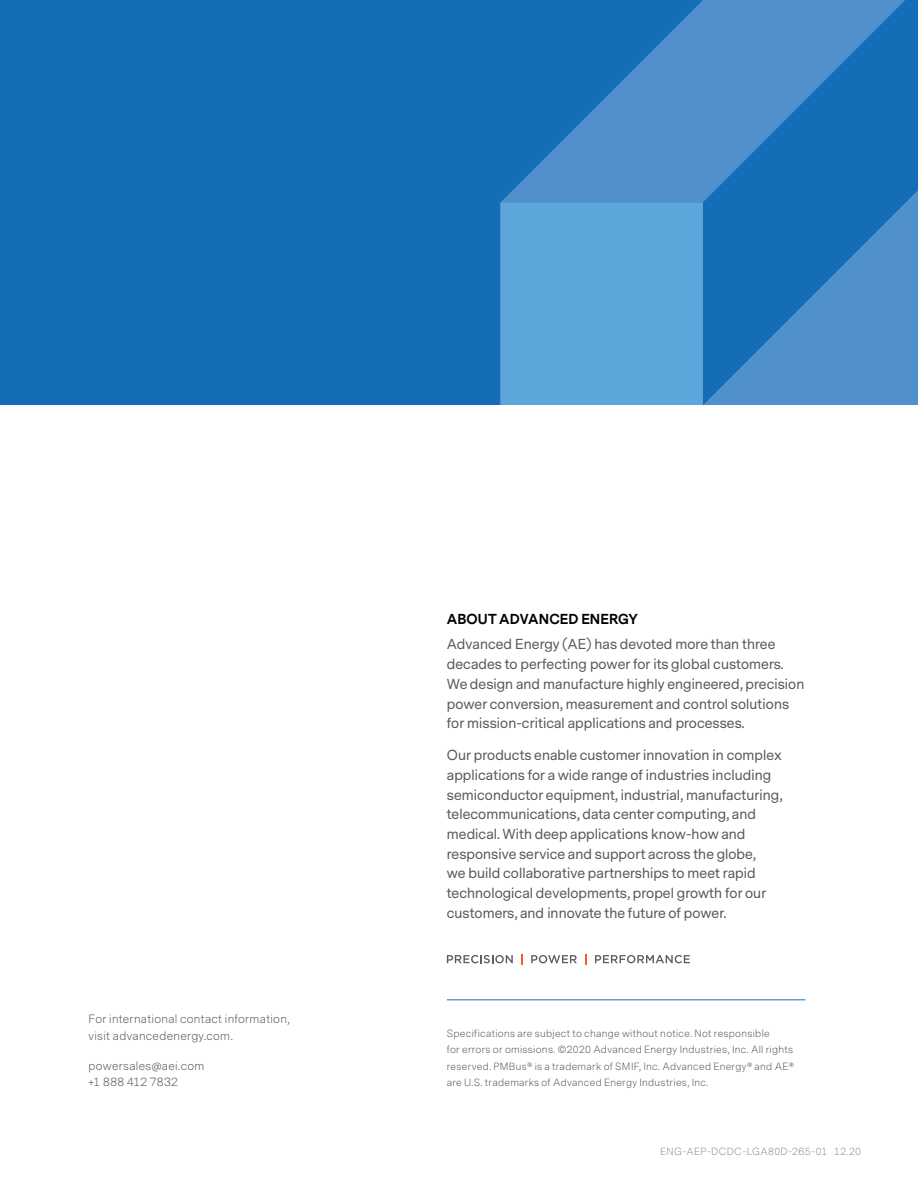
<style>
.page{position:relative;width:918px;height:1188px;background:#fff}
.page>*{position:absolute;margin:0;border:0;box-sizing:border-box;transform-origin:0 0}
.t1{font:13.5px/19.8px "Messina Sans";letter-spacing:.005em;color:#58595b}
.t2{font:700 13.5px "Messina Sans";letter-spacing:.01em;color:#000}
.t3{font:300 11.25px/16.5px "Messina Sans";letter-spacing:.03em;color:#58595b}
.t4{font:300 9.75px/16.5px "Messina Sans";letter-spacing:.03em;color:#58595b}
.t5{font:300 9.75px "Messina Sans";letter-spacing:.035em;color:#8691a0}
</style>
<div class="page">
<div style="left:0;top:0;width:918px;height:405px;background:#166db7"></div>
<svg style="left:501px;top:0;width:202px;height:202px"></svg>
<svg style="left:703px;top:0;width:215px;height:405px"></svg>
<div style="left:500px;top:203px;width:203px;height:202px;background:#5ba7dc"></div>
<svg style="left:447px;top:955px;width:66px;height:8px"></svg>
<svg style="left:531px;top:955px;width:46px;height:8px"></svg>
<svg style="left:595px;top:955px;width:95px;height:8px"></svg>
<svg style="left:521px;top:954px;width:2px;height:11px"></svg>
<hr style="left:447px;top:999px;width:358px;height:1px;background:#166db7">
<p class="t3" style="left:89px;top:1011px;width:203px">For international contact information, visit advancedenergy.com.</p>
<p class="t3" style="left:89px;top:1058px;width:117px">powersales@aei.com +1 888 412 7832</p>
<p class="t2" style="left:447px;top:610px;width:193px">ABOUT ADVANCED ENERGY</p>
<p class="t1" style="left:447px;top:635px;width:359px">Advanced Energy (AE) has devoted more than three decades to perfecting power for its global customers.<br>We design and manufacture highly engineered, precision power conversion, measurement and control solutions for mission-critical applications and processes.</p>
<p class="t1" style="left:447px;top:746px;width:337px">Our products enable customer innovation in complex applications for a wide range of industries including semiconductor equipment, industrial, manufacturing, telecommunications, data center computing, and medical. With deep applications know-how and responsive service and support across the globe,<br>we build collaborative partnerships to meet rapid technological developments, propel growth for our customers, and innovate the future of power.</p>
<p class="t4" style="left:447px;top:1025px;width:349px">Specifications are subject to change without notice. Not responsible<br>for errors or omissions. ©2020 Advanced Energy Industries, Inc. All rights reserved. PMBus® is a trademark of SMIF, Inc. Advanced Energy® and AE® are U.S. trademarks of Advanced Energy Industries, Inc.</p>
<p class="t5" style="left:660px;top:1145px;width:202px">ENG-AEP-DCDC-LGA80D-265-01 12.20</p>
</div>
